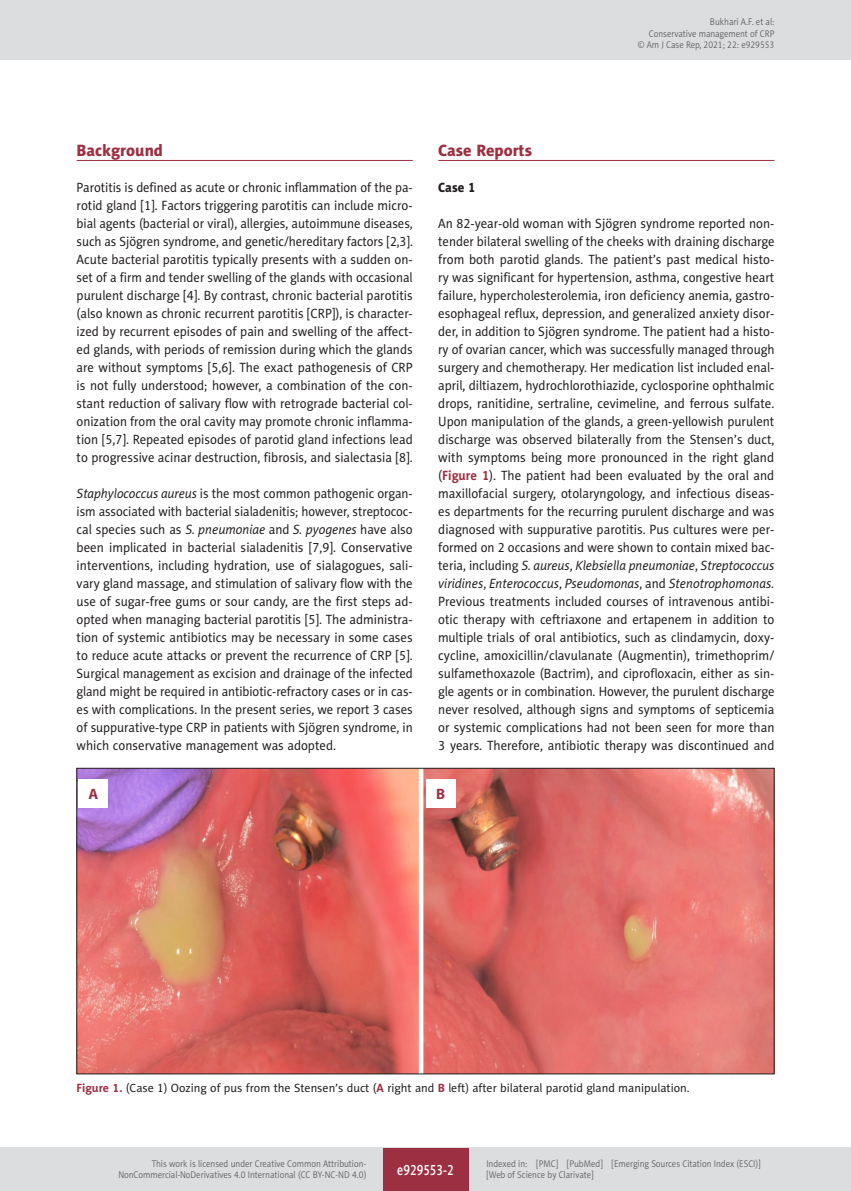
<style>
.page{position:relative;width:851px;height:1191px;background:#fff}
.page>*{position:absolute;margin:0;border:0;box-sizing:border-box;transform-origin:0 0}
.AJCR_Headline_1{font:16.5px "Naomi Sans EFN Heavy";color:#9d2f42}
.AJCR_e-PAGINA{font:15px "Naomi Sans EFN Medium";color:#fff;scale:.8 1}
.t1{font:700 15px "Myriad Pro";color:#9d2f42}
.AJCR_Body{font:13.5px/18px "Naomi Sans EFN";color:#231f20;text-align:justify;scale:.94 1}
.AJCR_Body-2{font:13.5px/18px "Naomi Sans EFN";color:#231f20;text-align:justify;scale:.95 1}
.AJCR_Headline_2{font:13.5px "Naomi Sans EFN Heavy";color:#231f20;scale:.95 1}
.AJCR_Rycina_tytul{font:12px "Naomi Sans EFN";color:#231f20}
.AJCR_pagina_zywa{font:9.75px/11.2px "Naomi Sans EFN Light";color:#57585a;text-align:right;scale:.9 1}
.AJCR_pagina_sygnatur{font:9.75px "Naomi Sans EFN Light";color:#57585a;scale:.9 1}
.s1{font-style:italic}
.s2{font-weight:700;color:#9d2f42}
</style>
<div class="page">
<hr style="left:77px;top:160px;width:335px;height:1px;background:#9d2f42">
<hr style="left:438px;top:160px;width:336px;height:1px;background:#9d2f42">
<img style="left:79px;top:770px;width:693px;height:302px">
<div style="left:79px;top:779px;width:29px;height:28px;background:#fff"></div>
<div style="left:426px;top:779px;width:29px;height:28px;background:#fff"></div>
<div style="left:0;top:0;width:850px;height:60px;background:#dcdddf"></div>
<hr style="left:850px;top:0;width:1px;height:60px;background:#dcdddf">
<div style="left:0;top:1148px;width:850px;height:43px;background:#dcdddf"></div>
<div style="left:383px;top:1147px;width:85px;height:43px;background:#9d2f42"></div>
<p class="AJCR_pagina_zywa" style="left:648px;top:16px;width:141px">Bukhari A.F. et al:<br>Conservative management of CRP</p>
<p class="AJCR_pagina_sygnatur" style="left:637px;top:39px;width:153px">© Am J Case Rep, 2021; 22: e929553</p>
<p class="AJCR_Headline_1" style="left:77px;top:140px;width:88px">Background</p>
<p class="AJCR_Body" style="left:77px;top:178px;width:359px">Parotitis is defined as acute or chronic inflammation of the pa&shy;rotid gland [1]. Factors triggering parotitis can include micro&shy;bial agents (bacterial or viral), allergies, autoimmune diseases, such as Sjögren syndrome, and genetic/hereditary factors [2,3].<br>Acute bacterial parotitis typically presents with a sudden on&shy;set of a firm and tender swelling of the glands with occasional purulent discharge [4]. By contrast, chronic bacterial parotitis (also known as chronic recurrent parotitis [CRP]), is character&shy;ized by recurrent episodes of pain and swelling of the affect&shy;ed glands, with periods of remission during which the glands are without symptoms [5,6]. The exact pathogenesis of CRP is not fully understood; however, a combination of the con&shy;stant reduction of salivary flow with retrograde bacterial col&shy;onization from the oral cavity may promote chronic inflamma&shy;tion [5,7]. Repeated episodes of parotid gland infections lead to progressive acinar destruction, fibrosis, and sialectasia [8].</p>
<p class="AJCR_Body" style="left:77px;top:484px;width:359px"><span class="s1">Staphylococcus aureus</span> is the most common pathogenic organ&shy;ism associated with bacterial sialadenitis; however, streptococ&shy;cal species such as <span class="s1">S. pneumoniae</span> and <span class="s1">S. pyogenes</span> have also been implicated in bacterial sialadenitis [7,9]. Conservative interventions, including hydration, use of sialagogues, sali&shy;vary gland massage, and stimulation of salivary flow with the use of sugar-free gums or sour candy, are the first steps ad&shy;opted when managing bacterial parotitis [5]. The administra&shy;tion of systemic antibiotics may be necessary in some cases to reduce acute attacks or prevent the recurrence of CRP [5].<br>Surgical management as excision and drainage of the infected gland might be required in antibiotic-refractory cases or in cas&shy;es with complications. In the present series, we report 3 cases of suppurative-type CRP in patients with Sjögren syndrome, in which conservative management was adopted.</p>
<p class="AJCR_Headline_1" style="left:438px;top:140px;width:95px">Case Reports</p>
<p class="AJCR_Headline_2" style="left:438px;top:179px;width:41px">Case 1</p>
<p class="AJCR_Body-2" style="left:438px;top:214px;width:355px">An 82-year-old woman with Sjögren syndrome reported non&shy;tender bilateral swelling of the cheeks with draining discharge from both parotid glands. The patient’s past medical histo&shy;ry was significant for hypertension, asthma, congestive heart failure, hypercholesterolemia, iron deficiency anemia, gastro&shy;esophageal reflux, depression, and generalized anxiety disor&shy;der, in addition to Sjögren syndrome. The patient had a histo&shy;ry of ovarian cancer, which was successfully managed through surgery and chemotherapy. Her medication list included enal&shy;april, diltiazem, hydrochlorothiazide, cyclosporine ophthalmic drops, ranitidine, sertraline, cevimeline, and ferrous sulfate.<br>Upon manipulation of the glands, a green-yellowish purulent discharge was observed bilaterally from the Stensen’s duct, with symptoms being more pronounced in the right gland (<span class="s2">Figure 1</span>). The patient had been evaluated by the oral and maxillofacial surgery, otolaryngology, and infectious diseas&shy;es departments for the recurring purulent discharge and was diagnosed with suppurative parotitis. Pus cultures were per&shy;formed on 2 occasions and were shown to contain mixed bac&shy;teria, including <span class="s1">S. aureus</span>, <span class="s1">Klebsiella pneumoniae</span>, <span class="s1">Streptococcus viridines</span>, <span class="s1">Enterococcus</span>, <span class="s1">Pseudomonas</span>, and <span class="s1">Stenotrophomonas.<br></span>Previous treatments included courses of intravenous antibi&shy;otic therapy with ceftriaxone and ertapenem in addition to multiple trials of oral antibiotics, such as clindamycin, doxy&shy;cycline, amoxicillin/clavulanate (Augmentin), trimethoprim/ sulfamethoxazole (Bactrim), and ciprofloxacin, either as sin&shy;gle agents or in combination. However, the purulent discharge never resolved, although signs and symptoms of septicemia or systemic complications had not been seen for more than 3 years. Therefore, antibiotic therapy was discontinued and</p>
<p class="t1" style="left:88px;top:784px;width:11px">A</p>
<p class="t1" style="left:436px;top:784px;width:11px">B</p>
<p class="AJCR_Rycina_tytul" style="left:77px;top:1081px;width:614px"><span class="s2">Figure 1.</span> (Case 1) Oozing of pus from the Stensen’s duct (<span class="s2">A</span> right and <span class="s2">B</span> left) after bilateral parotid gland manipulation.</p>
<p class="AJCR_pagina_zywa" style="left:118px;top:1158px;width:277px">This work is licensed under Creative Common Attribution-<br>NonCommercial-NoDerivatives 4.0 International (CC BY-NC-ND 4.0)</p>
<p class="AJCR_e-PAGINA" style="left:397px;top:1160px;width:72px">e929553-2</p>
<p class="AJCR_pagina_zywa" style="left:486px;top:1158px;width:306px;text-align:left">Indexed in: [PMC] [PubMed] [Emerging Sources Citation Index (ESCI)] [Web of Science by Clarivate]</p>
</div>
